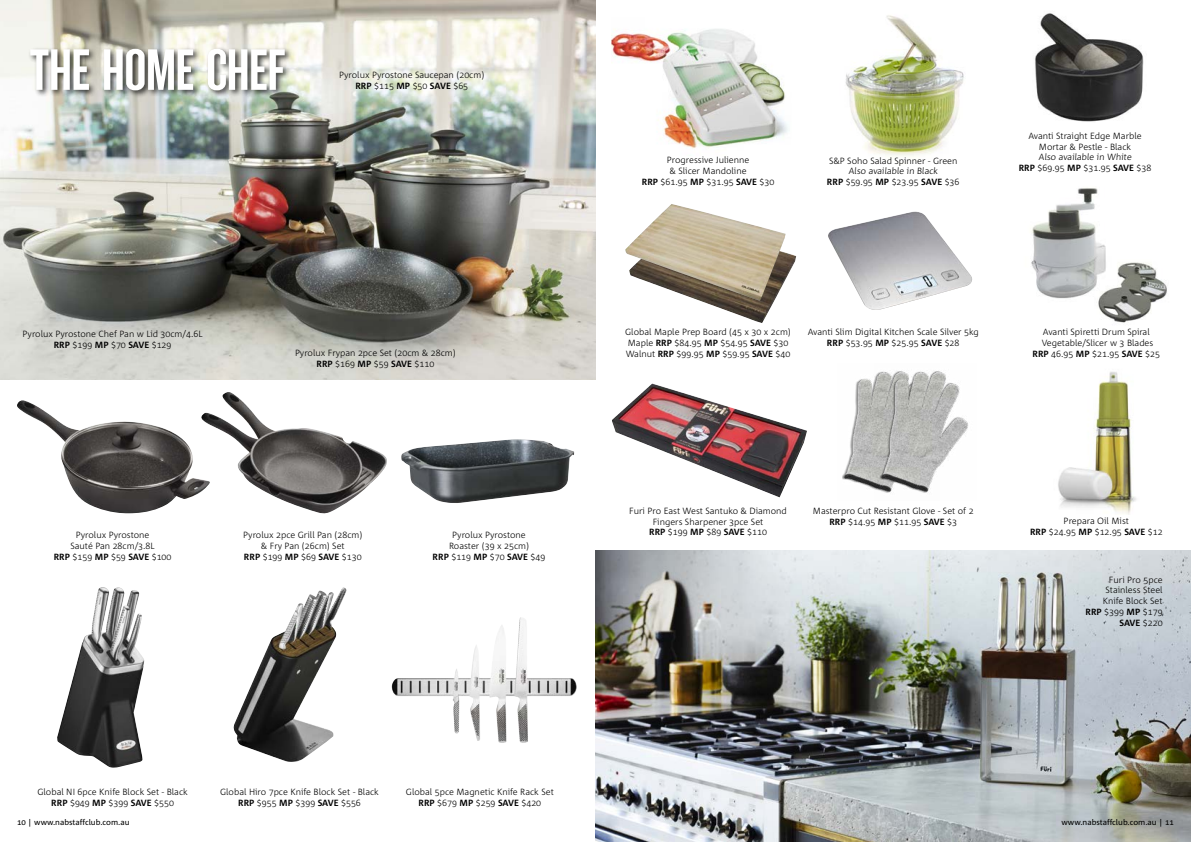
<style>
.page{position:relative;width:1191px;height:842px;background:#fff}
.page>*{position:absolute;margin:0;border:0;box-sizing:border-box;transform-origin:0 0}
.t1{font:54px "NAB Impact";color:#fff}
.t2{font:300 9px/10.8px "Corpid C1";color:#000;text-align:center}
.t3{font:8px "Corpid";color:#000}
.s1{font-weight:700}
</style>
<div class="page">
<img style="left:595px;top:550px;width:596px;height:292px">
<img style="left:17px;top:400px;width:183px;height:113px">
<img style="left:200px;top:392px;width:187px;height:122px">
<img style="left:828px;top:212px;width:144px;height:98px">
<img style="left:612px;top:29px;width:176px;height:120px">
<img style="left:0;top:0;width:595px;height:380px">
<img style="left:233px;top:587px;width:114px;height:175px">
<img style="left:57px;top:587px;width:87px;height:181px">
<img style="left:612px;top:383px;width:195px;height:114px">
<img style="left:845px;top:15px;width:119px;height:141px">
<img style="left:1035px;top:13px;width:109px;height:109px">
<img style="left:401px;top:439px;width:173px;height:64px">
<img style="left:842px;top:378px;width:32px;height:111px">
<img style="left:874px;top:371px;width:94px;height:122px">
<img style="left:1058px;top:372px;width:78px;height:142px">
<img style="left:1031px;top:188px;width:136px;height:135px">
<div style="left:27px;top:46px;width:265px;height:52px;background:#000;opacity:.75"></div>
<img style="left:391px;top:618px;width:129px;height:115px">
<img style="left:701px;top:233px;width:95px;height:90px">
<img style="left:625px;top:204px;width:160px;height:97px">
<svg style="left:1165px;top:820px;width:8px;height:5px"></svg>
<h1 class="t1" style="left:29px;top:47px;width:257px">THE HOME CHEF</h1>
<p class="t2" style="left:339px;top:69px;width:147px">Pyrolux Pyrostone Saucepan (20cm)<br><span class="s1">RRP</span> $115 <span class="s1">MP</span> $50 <span class="s1">SAVE</span> $65</p>
<p class="t2" style="left:23px;top:328px;width:181px">Pyrolux Pyrostone Chef Pan w Lid 30cm/4.6L<br><span class="s1">RRP</span> $199 <span class="s1">MP</span> $70 <span class="s1">SAVE</span> $129</p>
<p class="t2" style="left:295px;top:347px;width:162px">Pyrolux Frypan 2pce Set (20cm &amp; 28cm)<br><span class="s1">RRP</span> $169 <span class="s1">MP</span> $59 <span class="s1">SAVE</span> $110</p>
<p class="t2" style="left:54px;top:529px;width:119px">Pyrolux Pyrostone<br>Sauté Pan 28cm/3.8L<br><span class="s1">RRP</span> $159 <span class="s1">MP</span> $59 <span class="s1">SAVE</span> $100</p>
<p class="t2" style="left:243px;top:529px;width:121px">Pyrolux 2pce Grill Pan (28cm) &amp; Fry Pan (26cm) Set<br><span class="s1">RRP</span> $199 <span class="s1">MP</span> $69 <span class="s1">SAVE</span> $130</p>
<p class="t2" style="left:432px;top:529px;width:114px">Pyrolux Pyrostone<br>Roaster (39 x 25cm)<br><span class="s1">RRP</span> $119 <span class="s1">MP</span> $70 <span class="s1">SAVE</span> $49</p>
<p class="t2" style="left:37px;top:786px;width:152px">Global NI 6pce Knife Block Set - Black<br><span class="s1">RRP</span> $949 <span class="s1">MP</span> $399 <span class="s1">SAVE</span> $550</p>
<p class="t2" style="left:220px;top:786px;width:160px">Global Hiro 7pce Knife Block Set - Black<br><span class="s1">RRP</span> $955 <span class="s1">MP</span> $399 <span class="s1">SAVE</span> $556</p>
<p class="t2" style="left:406px;top:786px;width:149px">Global 5pce Magnetic Knife Rack Set<br><span class="s1">RRP</span> $679 <span class="s1">MP</span> $259 <span class="s1">SAVE</span> $420</p>
<p class="t2" style="left:642px;top:155px;width:134px">Progressive Julienne<br>&amp; Slicer Mandoline<br><span class="s1">RRP</span> $61.95 <span class="s1">MP</span> $31.95 <span class="s1">SAVE</span> $30</p>
<p class="t2" style="left:827px;top:155px;width:134px">S&amp;P Soho Salad Spinner - Green<br>Also available in Black<br><span class="s1">RRP</span> $59.95 <span class="s1">MP</span> $23.95 <span class="s1">SAVE</span> $36</p>
<p class="t2" style="left:1018px;top:130px;width:134px">Avanti Straight Edge Marble<br>Mortar &amp; Pestle - Black<br>Also available in White<br><span class="s1">RRP</span> $69.95 <span class="s1">MP</span> $31.95 <span class="s1">SAVE</span> $38</p>
<p class="t2" style="left:625px;top:326px;width:167px;text-align:left">Global Maple Prep Board (45 x 30 x 2cm)<br>Maple <span class="s1">RRP</span> $84.95 <span class="s1">MP</span> $54.95 <span class="s1">SAVE</span> $30<br>Walnut <span class="s1">RRP</span> $99.95 <span class="s1">MP</span> $59.95 <span class="s1">SAVE</span> $40</p>
<p class="t2" style="left:807px;top:326px;width:173px">Avanti Slim Digital Kitchen Scale Silver 5kg<br><span class="s1">RRP</span> $53.95 <span class="s1">MP</span> $25.95 <span class="s1">SAVE</span> $28</p>
<p class="t2" style="left:1032px;top:326px;width:129px">Avanti Spiretti Drum Spiral<br>Vegetable/Slicer w 3 Blades<br><span class="s1">RRP</span> 46.95 <span class="s1">MP</span> $21.95 <span class="s1">SAVE</span> $25</p>
<p class="t2" style="left:629px;top:505px;width:159px">Furi Pro East West Santuko &amp; Diamond<br>Fingers Sharpener 3pce Set<br><span class="s1">RRP</span> $199 <span class="s1">MP</span> $89 <span class="s1">SAVE</span> $110</p>
<p class="t2" style="left:813px;top:505px;width:162px">Masterpro Cut Resistant Glove - Set of 2<br><span class="s1">RRP</span> $14.95 <span class="s1">MP</span> $11.95 <span class="s1">SAVE</span> $3</p>
<p class="t2" style="left:1030px;top:515px;width:134px">Prepara Oil Mist<br><span class="s1">RRP</span> $24.95 <span class="s1">MP</span> $12.95 <span class="s1">SAVE</span> $12</p>
<p class="t2" style="left:1085px;top:574px;width:79px;text-align:right">Furi Pro 5pce<br>Stainless Steel<br>Knife Block Set<br><span class="s1">RRP</span> $399 <span class="s1">MP</span> $179<br><span class="s1">SAVE</span> $220</p>
<p class="t3" style="left:28px;top:818px;width:103px">| www.nabstaffclub.com.au</p>
<p class="t3" style="left:1061px;top:818px;width:103px">www.nabstaffclub.com.au |</p>
</div>
